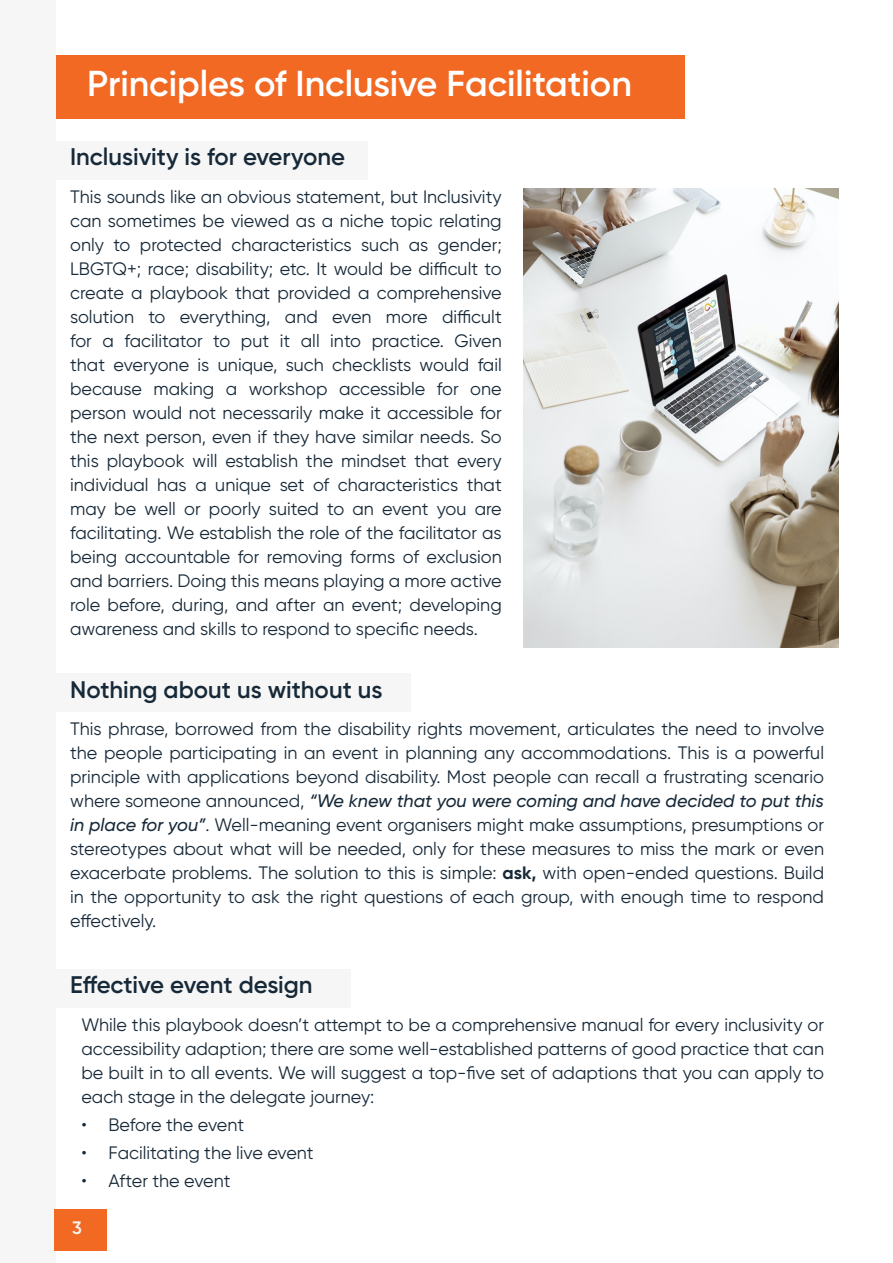
<style>
.page{position:relative;width:893px;height:1263px;background:#fff}
.page>*{position:absolute;margin:0;border:0;box-sizing:border-box;transform-origin:0 0}
.t1{font:600 36px "Gilroy";color:#fff}
.t2{font:600 24px "Gilroy";color:#172938}
.t3{font:18px/24px "Gilroy";color:#172938;text-align:justify}
.t4{font:600 18px "Gilroy";color:#f6f6f6}
.s1{font-weight:500;font-style:italic}
.s2{font-weight:700}
</style>
<div class="page">
<div style="left:34px;top:673px;width:376px;height:39px;background:#f6f6f6"></div>
<div style="left:40px;top:969px;width:311px;height:39px;background:#f6f6f6"></div>
<div style="left:34px;top:141px;width:334px;height:39px;background:#f6f6f6"></div>
<div style="left:56px;top:55px;width:629px;height:64px;background:#f26924"></div>
<div style="left:0;top:0;width:55px;height:1263px;background:#f6f6f6"></div>
<img style="left:523px;top:188px;width:316px;height:460px">
<div style="left:54px;top:1209px;width:52px;height:41px;background:#f26924"></div>
<p class="t1" style="left:87px;top:61px;width:546px">Principles of Inclusive Facilitation</p>
<p class="t2" style="left:70px;top:142px;width:276px">Inclusivity is for everyone</p>
<p class="t3" style="left:70px;top:184px;width:433px">This sounds like an obvious statement, but Inclusivity can sometimes be viewed as a niche topic relating only to protected characteristics such as gender; LBGTQ+; race; disability; etc. It would be difficult to create a playbook that provided a comprehensive solution to everything, and even more difficult for a facilitator to put it all into practice. Given that everyone is unique, such checklists would fail because making a workshop accessible for one person would not necessarily make it accessible for the next person, even if they have similar needs. So this playbook will establish the mindset that every individual has a unique set of characteristics that may be well or poorly suited to an event you are facilitating. We establish the role of the facilitator as being accountable for removing forms of exclusion and barriers. Doing this means playing a more active role before, during, and after an event; developing awareness and skills to respond to specific needs.</p>
<p class="t2" style="left:70px;top:674px;width:314px">Nothing about us without us</p>
<p class="t3" style="left:70px;top:717px;width:755px">This phrase, borrowed from the disability rights movement, articulates the need to involve the people participating in an event in planning any accommodations. This is a powerful principle with applications beyond disability. Most people can recall a frustrating scenario where someone announced, <span class="s1">“We knew that you were coming and have decided to put this in place for you”</span>. Well-meaning event organisers might make assumptions, presumptions or stereotypes about what will be needed, only for these measures to miss the mark or even exacerbate problems. The solution to this is simple: <span class="s2">ask,</span> with open-ended questions. Build in the opportunity to ask the right questions of each group, with enough time to respond effectively.</p>
<p class="t2" style="left:70px;top:970px;width:244px">Effective event design</p>
<p class="t3" style="left:81px;top:1012px;width:744px">While this playbook doesn’t attempt to be a comprehensive manual for every inclusivity or accessibility adaption; there are some well-established patterns of good practice that can be built in to all events. We will suggest a top-five set of adaptions that you can apply to each stage in the delegate journey:</p>
<p class="t3" style="left:81px;top:1112px;width:164px">• Before the event</p>
<p class="t3" style="left:81px;top:1140px;width:234px">• Facilitating the live event</p>
<p class="t3" style="left:81px;top:1169px;width:151px">• After the event</p>
<p class="t4" style="left:72px;top:1216px;width:11px">3</p>
</div>
